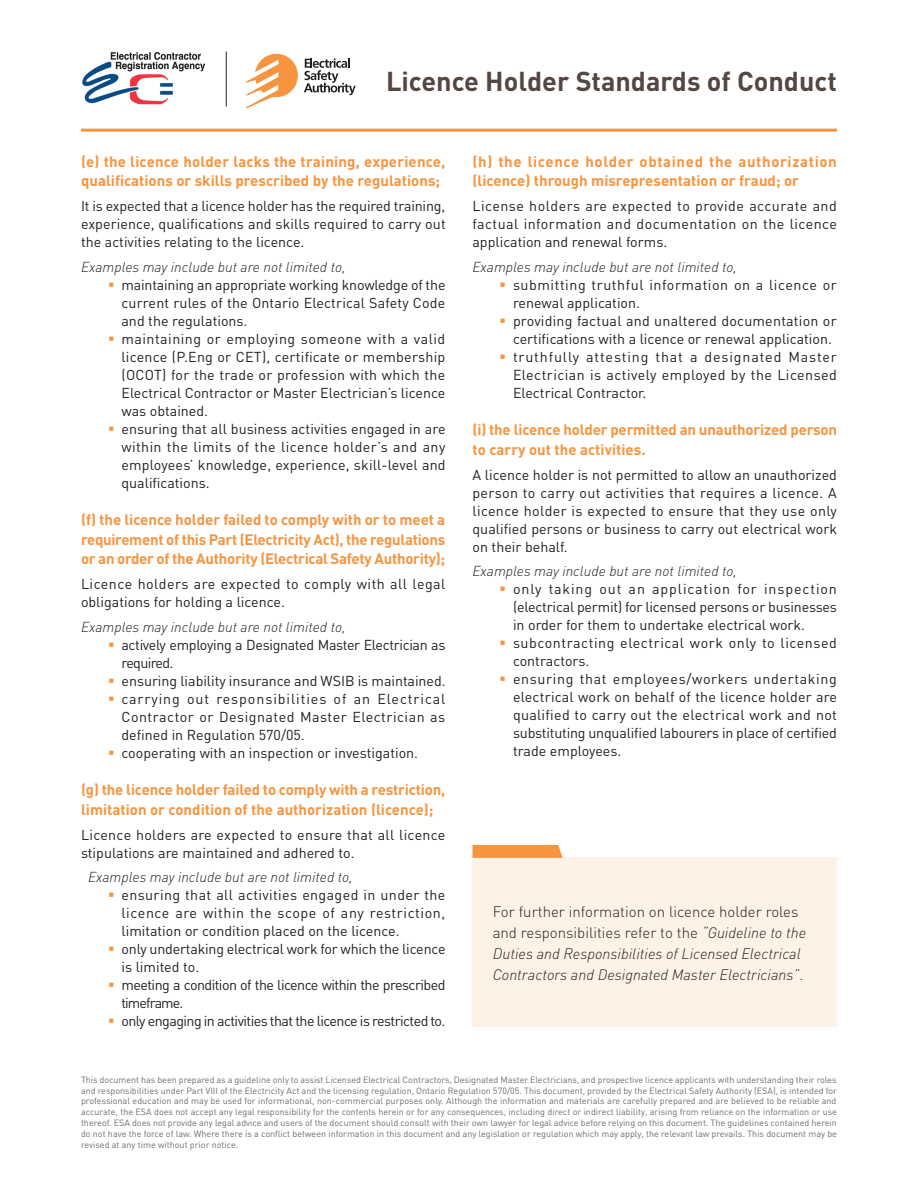
<style>
.page{position:relative;width:918px;height:1188px;background:#fff}
.page>*{position:absolute;margin:0;border:0;box-sizing:border-box;transform-origin:0 0}
.t1{font:700 27px "DIN";color:#544640}
.Body_Copy{font:700 15px/19.5px "DIN";color:#f7943f}
.t2{font:italic 300 15px/21px "DIN";color:#231f20}
.Body_Copy-2{font:14.25px/18px "DIN";color:#231f20;text-align:justify}
.Body_Copy-3{font:italic 300 14.25px "DIN";color:#231f20}
.Body_Copy-4{font:14.25px/18px "DIN";letter-spacing:.04em;color:#231f20}
.Body_Copy-5{font:14.25px/18px "DIN";letter-spacing:-.04em;color:#231f20}
.Body_Copy-6{font:14.25px/18px "DIN";letter-spacing:.02em;color:#231f20}
.Body_Copy-7{font:14.25px/18px "DIN";letter-spacing:-.025em;color:#231f20}
.t3{font:9px/10.8px "DIN";color:#6c6d70;text-align:justify}
.s1{font-style:normal}
</style>
<div class="page">
<svg style="left:246px;top:54px;width:52px;height:55px"></svg>
<svg style="left:304px;top:59px;width:52px;height:36px"></svg>
<img style="left:82px;top:53px;width:123px;height:52px">
<hr style="left:226px;top:52px;width:1px;height:54px;background:#231f20">
<hr style="left:81px;top:129px;width:756px;height:3px;background:#f7943f">
<div style="left:472px;top:858px;width:365px;height:169px;background:#fef2e7"></div>
<svg style="left:472px;top:845px;width:91px;height:13px"></svg>
<h1 class="t1" style="left:386px;top:64px;width:452px">Licence Holder Standards of Conduct</h1>
<p class="Body_Copy" style="left:81px;top:151px;width:366px">(e) the licence holder lacks the training, experience, qualifications or skills prescribed by the regulations;</p>
<p class="Body_Copy-2" style="left:81px;top:197px;width:366px">It is expected that a licence holder has the required training, experience, qualifications and skills required to carry out the activities relating to the licence.</p>
<p class="Body_Copy-3" style="left:81px;top:258px;width:266px">Examples may include but are not limited to,</p>
<p class="Body_Copy-2" style="left:122px;top:276px;width:326px">maintaining an appropriate working knowledge of the current rules of the Ontario Electrical Safety Code and the regulations.</p>
<p class="Body_Copy-2" style="left:122px;top:330px;width:325px">maintaining or employing someone with a valid licence (P.Eng or CET), certificate or membership (OCOT) for the trade or profession with which the Electrical Contractor or Master Electrician’s licence was obtained.</p>
<p class="Body_Copy-2" style="left:122px;top:420px;width:326px">ensuring that all business activities engaged in are within the limits of the licence holder’s and any employees’ knowledge, experience, skill-level and qualifications.</p>
<p class="Body_Copy" style="left:81px;top:510px;width:366px;text-align:justify">(f) the licence holder failed to comply with or to meet a requirement of this Part (Electricity Act), the regulations or an order of the Authority (Electrical Safety Authority);</p>
<p class="Body_Copy-6" style="left:81px;top:575px;width:366px">Licence holders are expected to comply with all legal obligations for holding a licence.</p>
<p class="Body_Copy-3" style="left:81px;top:618px;width:266px">Examples may include but are not limited to,</p>
<p class="Body_Copy-7" style="left:122px;top:636px;width:326px">actively employing a Designated Master Electrician as required.</p>
<p class="Body_Copy-2" style="left:122px;top:672px;width:326px">ensuring liability insurance and WSIB is maintained.</p>
<p class="Body_Copy-2" style="left:122px;top:690px;width:325px">carrying out responsibilities of an Electrical Contractor or Designated Master Electrician as defined in Regulation 570/05.</p>
<p class="Body_Copy-2" style="left:122px;top:744px;width:298px">cooperating with an inspection or investigation.</p>
<p class="Body_Copy" style="left:81px;top:780px;width:366px">(g) the licence holder failed to comply with a restriction, limitation or condition of the authorization (licence);</p>
<p class="Body_Copy-2" style="left:81px;top:825px;width:366px">Licence holders are expected to ensure that all licence stipulations are maintained and adhered to.</p>
<p class="Body_Copy-3" style="left:88px;top:869px;width:266px">Examples may include but are not limited to,</p>
<p class="Body_Copy-2" style="left:122px;top:886px;width:326px">ensuring that all activities engaged in under the licence are within the scope of any restriction, limitation or condition placed on the licence.</p>
<p class="Body_Copy-2" style="left:122px;top:940px;width:326px">only undertaking electrical work for which the licence is limited to.</p>
<p class="Body_Copy-5" style="left:122px;top:976px;width:325px">meeting a condition of the licence within the prescribed timeframe.</p>
<p class="Body_Copy-5" style="left:122px;top:1012px;width:326px">only engaging in activities that the licence is restricted to.</p>
<p class="Body_Copy" style="left:472px;top:151px;width:366px">(h) the licence holder obtained the authorization (licence) through misrepresentation or fraud; or</p>
<p class="Body_Copy-2" style="left:472px;top:197px;width:366px">License holders are expected to provide accurate and factual information and documentation on the licence application and renewal forms.</p>
<p class="Body_Copy-3" style="left:472px;top:258px;width:266px">Examples may include but are not limited to,</p>
<p class="Body_Copy-4" style="left:513px;top:276px;width:325px">submitting truthful information on a licence or renewal application.</p>
<p class="Body_Copy-2" style="left:513px;top:312px;width:325px">providing factual and unaltered documentation or certifications with a licence or renewal application.</p>
<p class="Body_Copy-2" style="left:513px;top:348px;width:325px">truthfully attesting that a designated Master Electrician is actively employed by the Licensed Electrical Contractor.</p>
<p class="Body_Copy" style="left:472px;top:420px;width:366px">(i) the licence holder permitted an unauthorized person to carry out the activities.</p>
<p class="Body_Copy-2" style="left:472px;top:465px;width:366px">A licence holder is not permitted to allow an unauthorized person to carry out activities that requires a licence. A licence holder is expected to ensure that they use only qualified persons or business to carry out electrical work on their behalf.</p>
<p class="Body_Copy-3" style="left:472px;top:563px;width:266px">Examples may include but are not limited to,</p>
<p class="Body_Copy-2" style="left:513px;top:580px;width:326px">only taking out an application for inspection (electrical permit) for licensed persons or businesses in order for them to undertake electrical work.</p>
<p class="Body_Copy-4" style="left:513px;top:634px;width:326px">subcontracting electrical work only to licensed contractors.</p>
<p class="Body_Copy-2" style="left:513px;top:670px;width:326px">ensuring that employees/workers undertaking electrical work on behalf of the licence holder are qualified to carry out the electrical work and not substituting unqualified labourers in place of certified trade employees.</p>
<p class="t2" style="left:493px;top:901px;width:315px"><span class="s1">For further information on licence holder roles and responsibilities refer to the</span> “Guideline to the Duties and Responsibilities of Licensed Electrical Contractors and Designated Master Electricians”<span class="s1">.</span></p>
<p class="t3" style="left:81px;top:1074px;width:758px">This document has been prepared as a guideline only to assist Licensed Electrical Contractors, Designated Master Electricians, and prospective licence applicants with understanding their roles and responsibilities under Part VIII of the Electricity Act and the licensing regulation, Ontario Regulation 570/05. This document, provided by the Electrical Safety Authority (ESA), is intended for professional education and may be used for informational, non-commercial purposes only. Although the information and materials are carefully prepared and are believed to be reliable and accurate, the ESA does not accept any legal responsibility for the contents herein or for any consequences, including direct or indirect liability, arising from reliance on the information or use thereof. ESA does not provide any legal advice and users of the document should consult with their own lawyer for legal advice before relying on this document. The guidelines contained herein do not have the force of law. Where there is a conflict between information in this document and any legislation or regulation which may apply, the relevant law prevails. This document may be revised at any time without prior notice.</p>
</div>
